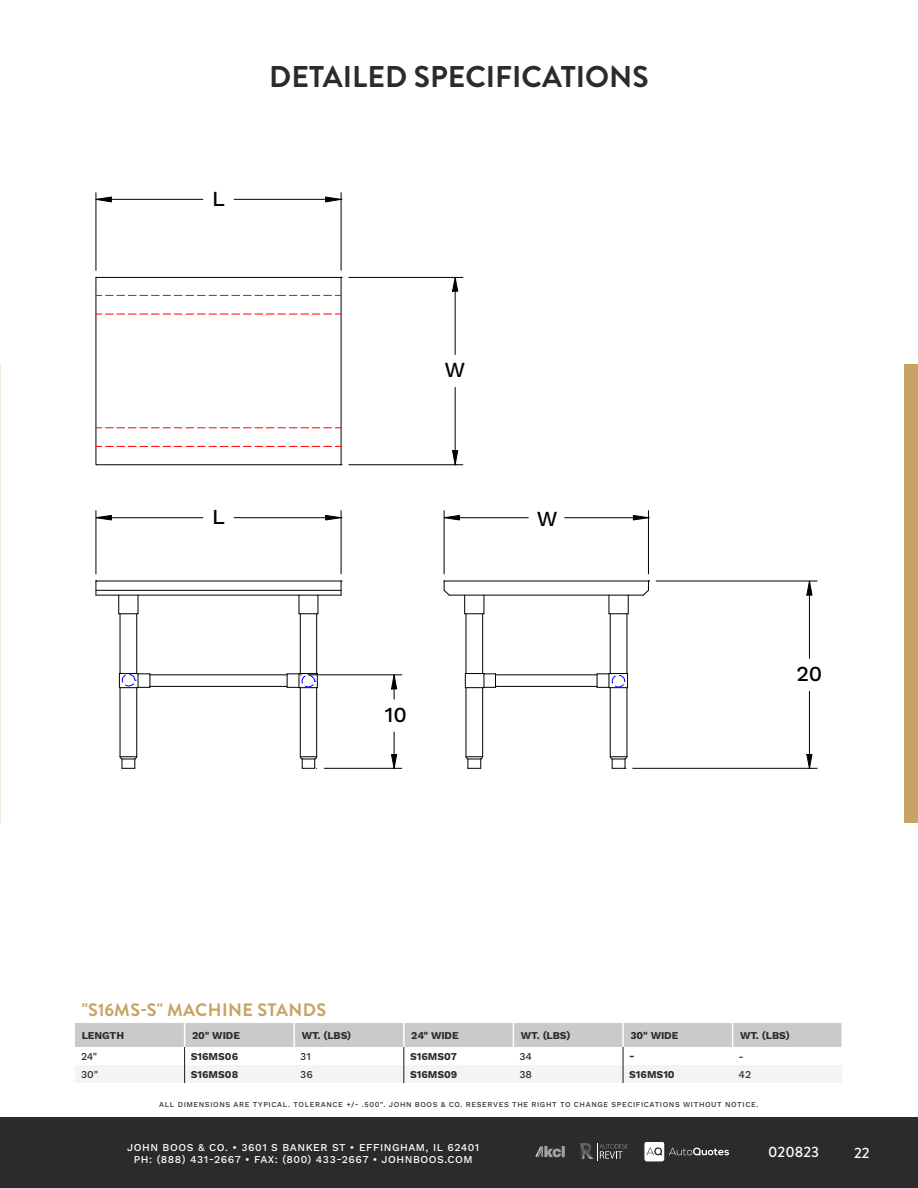
<style>
.page{position:relative;width:918px;height:1188px;background:#fff}
.page>*{position:absolute;margin:0;border:0;box-sizing:border-box;transform-origin:0 0}
.t1{font:700 30px "Brandon Grotesque";color:#2b2b2b}
.t2{font:500 21.45px "Work Sans";color:#000}
.t3{font:700 18px "Brandon Grotesque";letter-spacing:.02em;color:#c7a365}
.t4{font:500 15px "Brandon Grotesque";color:#fff}
.t5{font:500 10.5px/12.6px "Work Sans";letter-spacing:.05em;color:#fff;text-align:center}
.TABLE_ROWS{font:700 10.5px "Work Sans";color:#2b2b2b}
.TABLE_ROWS-2{font:500 10.5px "Work Sans";color:#2b2b2b}
.t6{font:500 7.5px "Work Sans";letter-spacing:.075em;color:#2b2b2b}
</style>
<div class="page">
<div style="left:0;top:1118px;width:918px;height:70px;background:#2b2b2b"></div>
<svg style="left:536px;top:1147px;width:29px;height:10px"></svg>
<svg style="left:644px;top:1142px;width:85px;height:19px"></svg>
<svg style="left:580px;top:1143px;width:48px;height:17px"></svg>
<div style="left:905px;top:365px;width:13px;height:458px;background:#c7a365"></div>
<svg style="left:75px;top:1023px;width:767px;height:60px"></svg>
<hr style="left:96px;top:193px;width:1px;height:77px;background:#000">
<hr style="left:341px;top:193px;width:1px;height:77px;background:#000">
<hr style="left:111px;top:199px;width:92px;height:1px;background:#000">
<hr style="left:234px;top:199px;width:92px;height:1px;background:#000">
<svg style="left:95px;top:197px;width:17px;height:5px"></svg>
<svg style="left:325px;top:197px;width:18px;height:5px"></svg>
<hr style="left:349px;top:277px;width:114px;height:1px;background:#000">
<hr style="left:349px;top:464px;width:114px;height:1px;background:#000">
<hr style="left:455px;top:291px;width:1px;height:64px;background:#000">
<hr style="left:455px;top:387px;width:1px;height:64px;background:#000">
<svg style="left:452px;top:276px;width:6px;height:16px"></svg>
<svg style="left:452px;top:450px;width:6px;height:16px"></svg>
<svg style="left:96px;top:314px;width:245px;height:1px"></svg>
<svg style="left:96px;top:295px;width:245px;height:1px"></svg>
<svg style="left:96px;top:428px;width:245px;height:1px"></svg>
<svg style="left:96px;top:446px;width:245px;height:1px"></svg>
<svg style="left:120px;top:756px;width:17px;height:13px"></svg>
<hr style="left:308px;top:675px;width:94px;height:1px;background:#000">
<hr style="left:324px;top:768px;width:78px;height:1px;background:#000">
<svg style="left:391px;top:674px;width:6px;height:25px"></svg>
<svg style="left:300px;top:756px;width:18px;height:13px"></svg>
<svg style="left:391px;top:732px;width:6px;height:37px"></svg>
<hr style="left:96px;top:511px;width:1px;height:63px;background:#000">
<hr style="left:341px;top:511px;width:1px;height:63px;background:#000">
<hr style="left:111px;top:517px;width:92px;height:1px;background:#000">
<hr style="left:234px;top:517px;width:92px;height:1px;background:#000">
<svg style="left:95px;top:515px;width:17px;height:5px"></svg>
<svg style="left:96px;top:581px;width:246px;height:34px"></svg>
<svg style="left:325px;top:515px;width:18px;height:5px"></svg>
<hr style="left:120px;top:614px;width:1px;height:60px;background:#000">
<hr style="left:136px;top:614px;width:1px;height:60px;background:#000">
<hr style="left:120px;top:688px;width:1px;height:69px;background:#000">
<hr style="left:136px;top:688px;width:1px;height:69px;background:#000">
<hr style="left:150px;top:675px;width:137px;height:1px;background:#000">
<hr style="left:150px;top:686px;width:137px;height:1px;background:#000">
<hr style="left:300px;top:614px;width:1px;height:60px;background:#000">
<hr style="left:316px;top:614px;width:1px;height:60px;background:#000">
<hr style="left:300px;top:688px;width:1px;height:69px;background:#000">
<hr style="left:316px;top:688px;width:1px;height:69px;background:#000">
<svg style="left:119px;top:673px;width:32px;height:15px"></svg>
<svg style="left:287px;top:673px;width:31px;height:15px"></svg>
<svg style="left:466px;top:756px;width:17px;height:13px"></svg>
<hr style="left:656px;top:581px;width:161px;height:1px;background:#000">
<hr style="left:633px;top:768px;width:184px;height:1px;background:#000">
<hr style="left:809px;top:595px;width:1px;height:63px;background:#000">
<hr style="left:809px;top:691px;width:1px;height:64px;background:#000">
<svg style="left:806px;top:580px;width:6px;height:16px"></svg>
<svg style="left:610px;top:756px;width:17px;height:13px"></svg>
<svg style="left:806px;top:754px;width:6px;height:15px"></svg>
<hr style="left:444px;top:511px;width:1px;height:63px;background:#000">
<hr style="left:648px;top:511px;width:1px;height:63px;background:#000">
<hr style="left:460px;top:517px;width:68px;height:1px;background:#000">
<hr style="left:565px;top:517px;width:68px;height:1px;background:#000">
<svg style="left:443px;top:515px;width:17px;height:5px"></svg>
<svg style="left:444px;top:581px;width:205px;height:34px"></svg>
<svg style="left:633px;top:515px;width:17px;height:5px"></svg>
<svg style="left:465px;top:673px;width:31px;height:15px"></svg>
<hr style="left:466px;top:688px;width:1px;height:69px;background:#000">
<hr style="left:466px;top:614px;width:1px;height:60px;background:#000">
<hr style="left:482px;top:688px;width:1px;height:69px;background:#000">
<hr style="left:482px;top:614px;width:1px;height:60px;background:#000">
<hr style="left:496px;top:675px;width:101px;height:1px;background:#000">
<hr style="left:496px;top:686px;width:101px;height:1px;background:#000">
<hr style="left:610px;top:614px;width:1px;height:60px;background:#000">
<hr style="left:627px;top:614px;width:1px;height:60px;background:#000">
<hr style="left:610px;top:688px;width:1px;height:69px;background:#000">
<hr style="left:627px;top:688px;width:1px;height:69px;background:#000">
<svg style="left:597px;top:673px;width:31px;height:15px"></svg>
<p class="t2" style="left:212px;top:186px;width:14px">L</p>
<h1 class="t1" style="left:269px;top:55px;width:381px">DETAILED SPECIFICATIONS</h1>
<p class="t2" style="left:445px;top:357px;width:22px">W</p>
<p class="t2" style="left:212px;top:504px;width:14px">L</p>
<p class="t2" style="left:543px;top:506px;width:22px">W</p>
<p class="t2" style="left:206px;top:504px;width:14px">L</p>
<p class="t2" style="left:537px;top:506px;width:22px">W</p>
<p class="t2" style="left:378px;top:702px;width:24px">10</p>
<p class="t2" style="left:384px;top:702px;width:24px">10</p>
<p class="t2" style="left:803px;top:661px;width:28px">20</p>
<p class="t2" style="left:796px;top:661px;width:28px">20</p>
<p class="t3" style="left:82px;top:997px;width:246px">"S16MS-S" MACHINE STANDS</p>
<p class="TABLE_ROWS" style="left:82px;top:1029px;width:44px">LENGTH</p>
<p class="TABLE_ROWS" style="left:192px;top:1029px;width:49px">20" WIDE</p>
<p class="TABLE_ROWS" style="left:302px;top:1029px;width:51px">WT. (LBS)</p>
<p class="TABLE_ROWS" style="left:411px;top:1029px;width:49px">24" WIDE</p>
<p class="TABLE_ROWS" style="left:521px;top:1029px;width:51px">WT. (LBS)</p>
<p class="TABLE_ROWS" style="left:631px;top:1029px;width:49px">30" WIDE</p>
<p class="TABLE_ROWS" style="left:740px;top:1029px;width:51px">WT. (LBS)</p>
<p class="TABLE_ROWS-2" style="left:81px;top:1050px;width:18px">24"</p>
<p class="TABLE_ROWS" style="left:191px;top:1050px;width:49px">S16MS06</p>
<p class="TABLE_ROWS-2" style="left:300px;top:1050px;width:12px">31</p>
<p class="TABLE_ROWS" style="left:410px;top:1050px;width:49px">S16MS07</p>
<p class="TABLE_ROWS-2" style="left:519px;top:1050px;width:14px">34</p>
<p class="TABLE_ROWS" style="left:629px;top:1050px;width:7px">-</p>
<p class="TABLE_ROWS-2" style="left:739px;top:1050px;width:7px">-</p>
<p class="TABLE_ROWS-2" style="left:81px;top:1068px;width:19px">30"</p>
<p class="TABLE_ROWS" style="left:191px;top:1068px;width:49px">S16MS08</p>
<p class="TABLE_ROWS-2" style="left:300px;top:1068px;width:14px">36</p>
<p class="TABLE_ROWS" style="left:410px;top:1068px;width:49px">S16MS09</p>
<p class="TABLE_ROWS-2" style="left:519px;top:1068px;width:14px">38</p>
<p class="TABLE_ROWS" style="left:629px;top:1068px;width:47px">S16MS10</p>
<p class="TABLE_ROWS-2" style="left:739px;top:1068px;width:14px">42</p>
<p class="t6" style="left:159px;top:1100px;width:601px">ALL DIMENSIONS ARE TYPICAL. TOLERANCE +/- .500". JOHN BOOS &amp; CO. RESERVES THE RIGHT TO CHANGE SPECIFICATIONS WITHOUT NOTICE.</p>
<h3 class="t5" style="left:127px;top:1141px;width:354px">JOHN BOOS &amp; CO. • 3601 S BANKER ST • EFFINGHAM, IL 62401<br>PH: (888) 431-2667 • FAX: (800) 433-2667 • JOHNBOOS.COM</h3>
<p class="t4" style="left:768px;top:1142px;width:52px">020823</p>
<h3 class="t4" style="left:854px;top:1143px;width:17px">22</h3>
</div>
